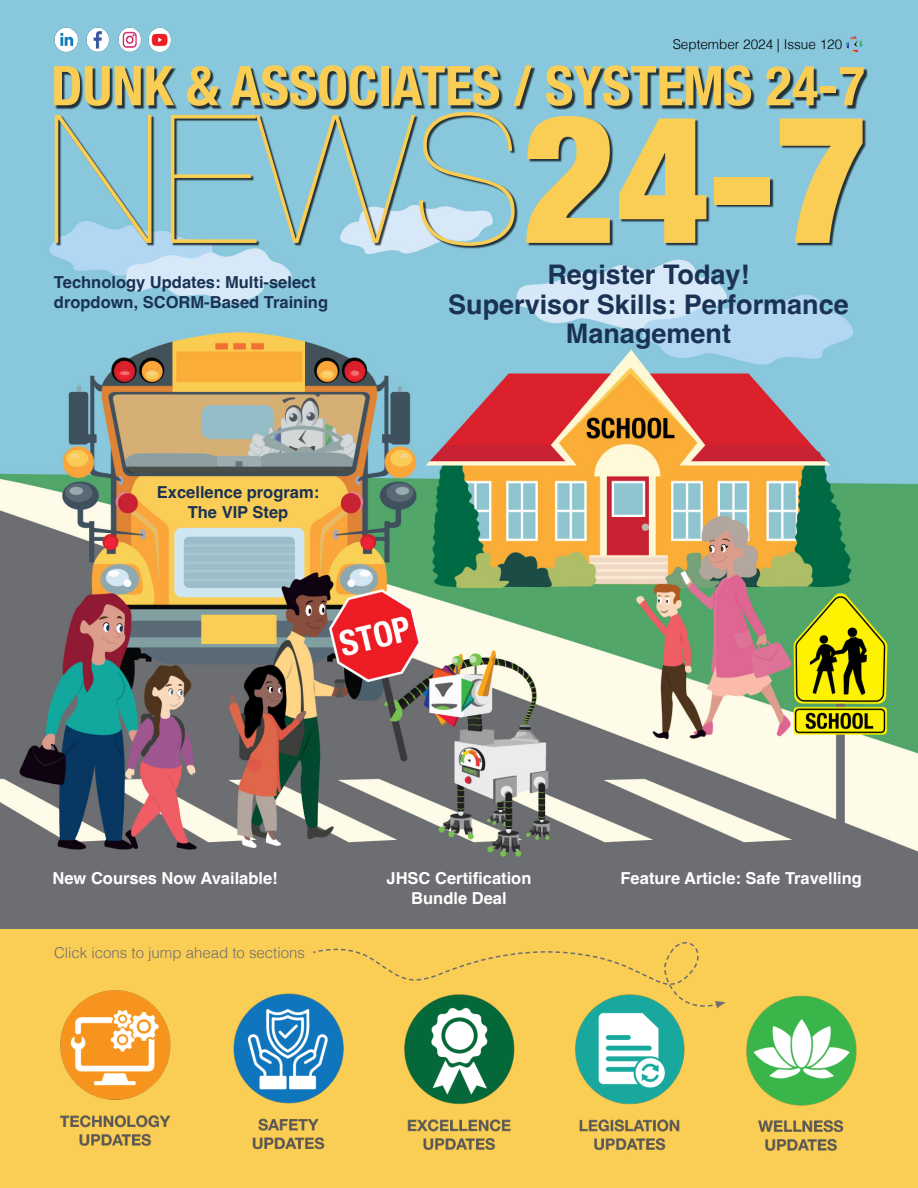
<style>
.page{position:relative;width:918px;height:1188px;background:#fff}
.page>*{position:absolute;margin:0;border:0;box-sizing:border-box;transform-origin:0 0}
.t1{font:200 179.25px "Helvetica Neue";color:#facd55}
.t2{font:700 condensed 54.9px "Helvetica Neue";color:#facd55}
.t3{font:700 27px/29.4px "Helvetica";color:#1a3253;text-align:center}
.t4{font:700 16.5px/19.8px "Helvetica";color:#1a3253;text-align:center}
.t5{font:700 16.5px/19.8px "Helvetica";color:#fff;text-align:center}
.t6{font:300 15px "Helvetica";color:#6d6e71}
.t7{font:300 13.5px "Helvetica";color:#000}
.s1{font-weight:900;font-stretch:condensed}
</style>
<div class="page">
<img style="left:0;top:0;width:918px;height:929px">
<div style="left:56px;top:113px;width:810px;height:136px;background:#000;opacity:.75"></div>
<div style="left:55px;top:67px;width:813px;height:43px;background:#000;opacity:.75"></div>
<img style="left:86px;top:27px;width:25px;height:25px">
<img style="left:117px;top:27px;width:25px;height:25px">
<img style="left:54px;top:27px;width:25px;height:25px">
<img style="left:147px;top:27px;width:26px;height:25px">
<svg style="left:846px;top:36px;width:17px;height:17px"></svg>
<div style="left:0;top:929px;width:918px;height:258px;background:#facd55"></div>
<img style="left:233px;top:993px;width:111px;height:157px">
<img style="left:59px;top:990px;width:112px;height:156px">
<img style="left:746px;top:995px;width:111px;height:156px">
<img style="left:404px;top:1012px;width:111px;height:138px">
<img style="left:575px;top:1012px;width:110px;height:139px">
<svg style="left:312px;top:928px;width:414px;height:84px"></svg>
<p class="t7" style="left:673px;top:33px;width:171px">September 2024 | Issue 120</p>
<h2 class="t2" style="left:51px;top:40px;width:815px">DUNK &amp; ASSOCIATES / SYSTEMS 24-7</h2>
<h1 class="t1" style="left:45px;top:40px;width:825px">NEWS<span class="s1">24-7</span></h1>
<p class="t4" style="left:54px;top:275px;width:276px;text-align:left">Technology Updates: Multi-select dropdown, SCORM-Based Training</p>
<h3 class="t3" style="left:448px;top:263px;width:402px">Register Today!<br>Supervisor Skills: Performance<br>Management</h3>
<p class="t4" style="left:157px;top:484px;width:164px">Excellence program:<br>The VIP Step</p>
<p class="t5" style="left:53px;top:871px;width:227px">New Courses Now Available!</p>
<p class="t6" style="left:54px;top:940px;width:252px">Click icons to jump ahead to sections</p>
<p class="t5" style="left:387px;top:871px;width:146px">JHSC Certification<br>Bundle Deal</p>
<p class="t5" style="left:621px;top:870px;width:243px">Feature Article: Safe Travelling</p>
</div>
